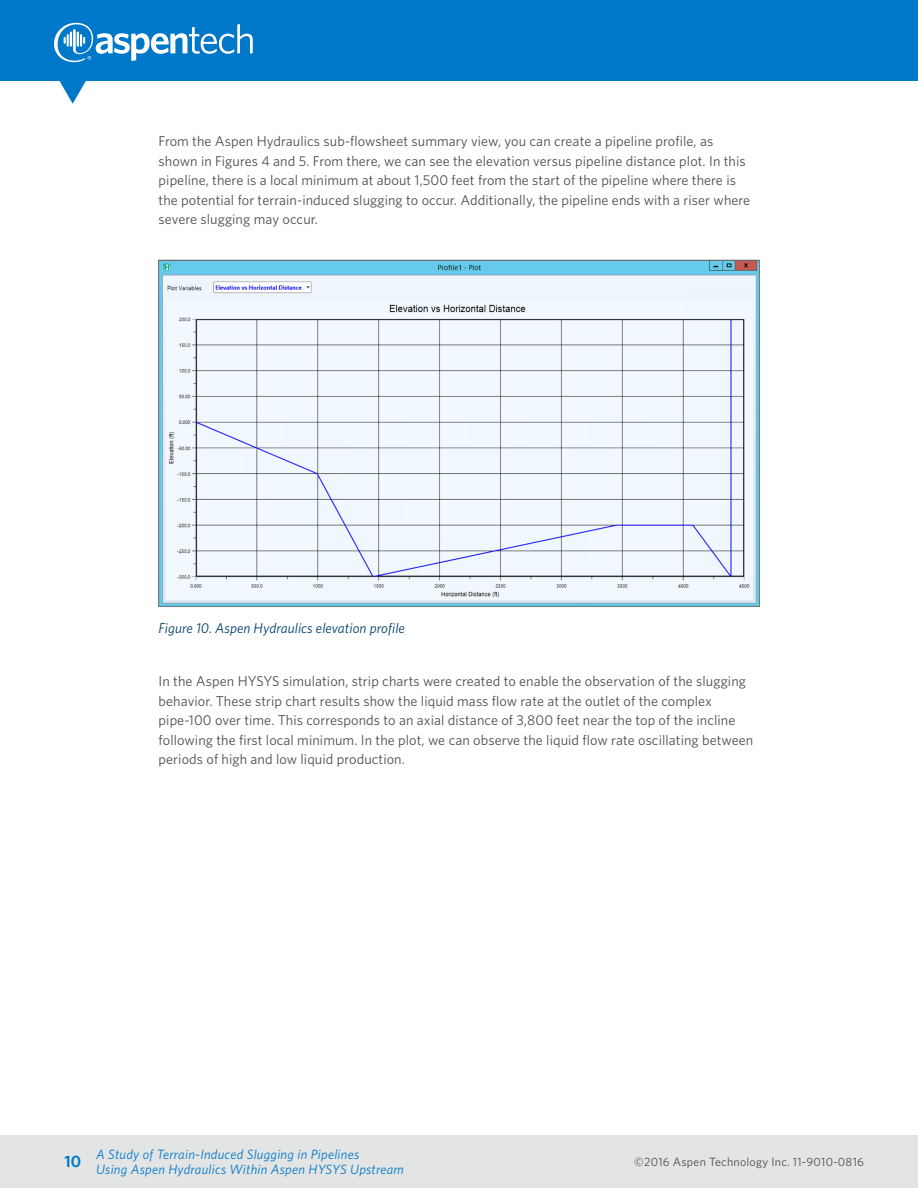
<style>
.page{position:relative;width:918px;height:1188px;background:#fff}
.page>*{position:absolute;margin:0;border:0;box-sizing:border-box;transform-origin:0 0}
.t1{font:600 16.5px "Whitney";color:#0078c9}
.t2{font:14.25px/19.5px "Whitney";letter-spacing:.005em;color:#4d4e53}
.t3{font:italic 14.25px "Whitney";letter-spacing:.005em;color:#003f6b}
.t4{font:italic 13.5px/15px "Whitney";letter-spacing:.02em;color:#0078c9}
.t5{font:12px "Whitney";letter-spacing:.02em;color:#4d4e53}
</style>
<div class="page">
<div style="left:0;top:1135px;width:918px;height:53px;background:#e3e4e4"></div>
<div style="left:0;top:0;width:918px;height:81px;background:#0078c9"></div>
<svg style="left:54px;top:23px;width:199px;height:81px"></svg>
<img style="left:160px;top:262px;width:598px;height:343px">
<p class="t2" style="left:159px;top:131px;width:593px">From the Aspen Hydraulics sub-flowsheet summary view, you can create a pipeline profile, as shown in Figures 4 and 5. From there, we can see the elevation versus pipeline distance plot. In this pipeline, there is a local minimum at about 1,500 feet from the start of the pipeline where there is the potential for terrain-induced slugging to occur. Additionally, the pipeline ends with a riser where severe slugging may occur.</p>
<p class="t3" style="left:159px;top:619px;width:248px">Figure 10. Aspen Hydraulics elevation profile</p>
<p class="t2" style="left:159px;top:671px;width:596px">In the Aspen HYSYS simulation, strip charts were created to enable the observation of the slugging behavior. These strip chart results show the liquid mass flow rate at the outlet of the complex pipe-100 over time. This corresponds to an axial distance of 3,800 feet near the top of the incline following the first local minimum. In the plot, we can observe the liquid flow rate oscillating between periods of high and low liquid production.</p>
<p class="t1" style="left:64px;top:1151px;width:18px">10</p>
<p class="t4" style="left:96px;top:1146px;width:309px">A Study of Terrain-Induced Slugging in Pipelines<br>Using Aspen Hydraulics Within Aspen HYSYS Upstream</p>
<p class="t5" style="left:634px;top:1154px;width:231px">©2016 Aspen Technology Inc. 11-9010-0816</p>
</div>
